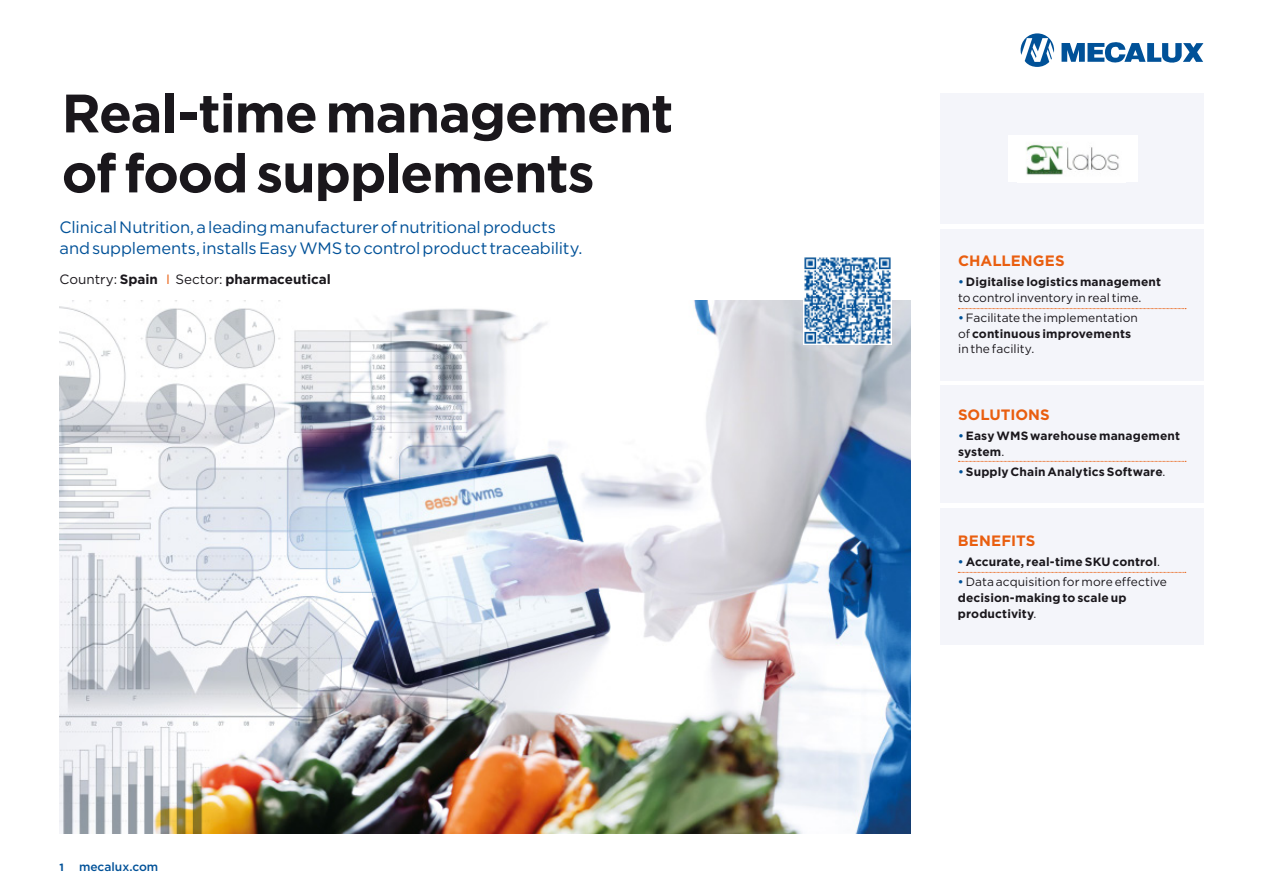
<style>
.page{position:relative;width:1263px;height:893px;background:#fff}
.page>*{position:absolute;margin:0;border:0;box-sizing:border-box;transform-origin:0 0}
.t1{font:700 54px/60px "Gotham";letter-spacing:-.025em;color:#1a171c}
.t2{font:16.5px/21px "Gotham";letter-spacing:-.01em;color:#005198}
.t3{font:700 15px "Gotham";color:#e95e0f}
.t4{font:700 13.5px "Gotham";color:#1a171c}
.t5{font:700 12px/15.8px "Gotham";letter-spacing:.01em;color:#1a171c}
.t6{font:12px/15.8px "Gotham";letter-spacing:.005em;color:#1a171c}
.t7{font:500 12px "Gotham";color:#005198}
.t8{font:700 10.5px "Gotham";color:#005198}
.s1{font-weight:400}
.s2{font-weight:400;color:#e95e0f}
.s3{font-weight:500;color:#005198}
.s4{font-weight:700}
</style>
<div class="page">
<svg style="left:1020px;top:33px;width:34px;height:34px"></svg>
<svg style="left:1061px;top:42px;width:142px;height:21px"></svg>
<div style="left:940px;top:94px;width:263px;height:130px;background:#f4f5fa"></div>
<div style="left:1008px;top:135px;width:130px;height:47px;background:#fff"></div>
<img style="left:1026px;top:144px;width:93px;height:31px">
<img style="left:60px;top:301px;width:850px;height:533px">
<div style="left:940px;top:386px;width:263px;height:117px;background:#f4f5fa"></div>
<div style="left:940px;top:229px;width:263px;height:152px;background:#f4f5fa"></div>
<svg style="left:958px;top:308px;width:228px;height:1px"></svg>
<div style="left:940px;top:508px;width:263px;height:137px;background:#f4f5fa"></div>
<svg style="left:958px;top:461px;width:228px;height:1px"></svg>
<svg style="left:958px;top:572px;width:228px;height:1px"></svg>
<img style="left:803px;top:257px;width:88px;height:87px">
<h1 class="t1" style="left:62px;top:83px;width:613px">Real-time management of food supplements</h1>
<h2 class="t2" style="left:60px;top:216px;width:524px">Clinical Nutrition, a leading manufacturer of nutritional products and supplements, installs Easy WMS to control product traceability.</h2>
<p class="t4" style="left:60px;top:271px;width:273px"><span class="s1">Country:</span> Spain <span class="s2">I</span> <span class="s1">Sector:</span> pharmaceutical</p>
<p class="t8" style="left:60px;top:860px;width:6px">1</p>
<p class="t7" style="left:79px;top:859px;width:81px">mecalux.com</p>
<p class="t3" style="left:958px;top:251px;width:108px">CHALLENGES</p>
<p class="t5" style="left:958px;top:274px;width:204px"><span class="s3">•</span> Digitalise logistics management <span class="s1">to control inventory in real time.</span></p>
<p class="t6" style="left:958px;top:310px;width:181px"><span class="s3">•</span> Facilitate the implementation of <span class="s4">continuous improvements </span>in the facility.</p>
<p class="t3" style="left:958px;top:405px;width:93px">SOLUTIONS</p>
<p class="t5" style="left:958px;top:428px;width:224px"><span class="s3">•</span>Easy WMS warehouse management system<span class="s1">.</span></p>
<p class="t5" style="left:958px;top:464px;width:209px"><span class="s3">•</span> Supply Chain Analytics Software<span class="s1">.</span></p>
<p class="t3" style="left:958px;top:531px;width:79px">BENEFITS</p>
<p class="t5" style="left:958px;top:554px;width:204px"><span class="s3">•</span> Accurate, real-time SKU control<span class="s1">.</span></p>
<p class="t5" style="left:958px;top:574px;width:211px"><span class="s3">•</span> <span class="s1">Data acquisition for more effective </span>decision-making to scale up productivity<span class="s1">.</span></p>
</div>
